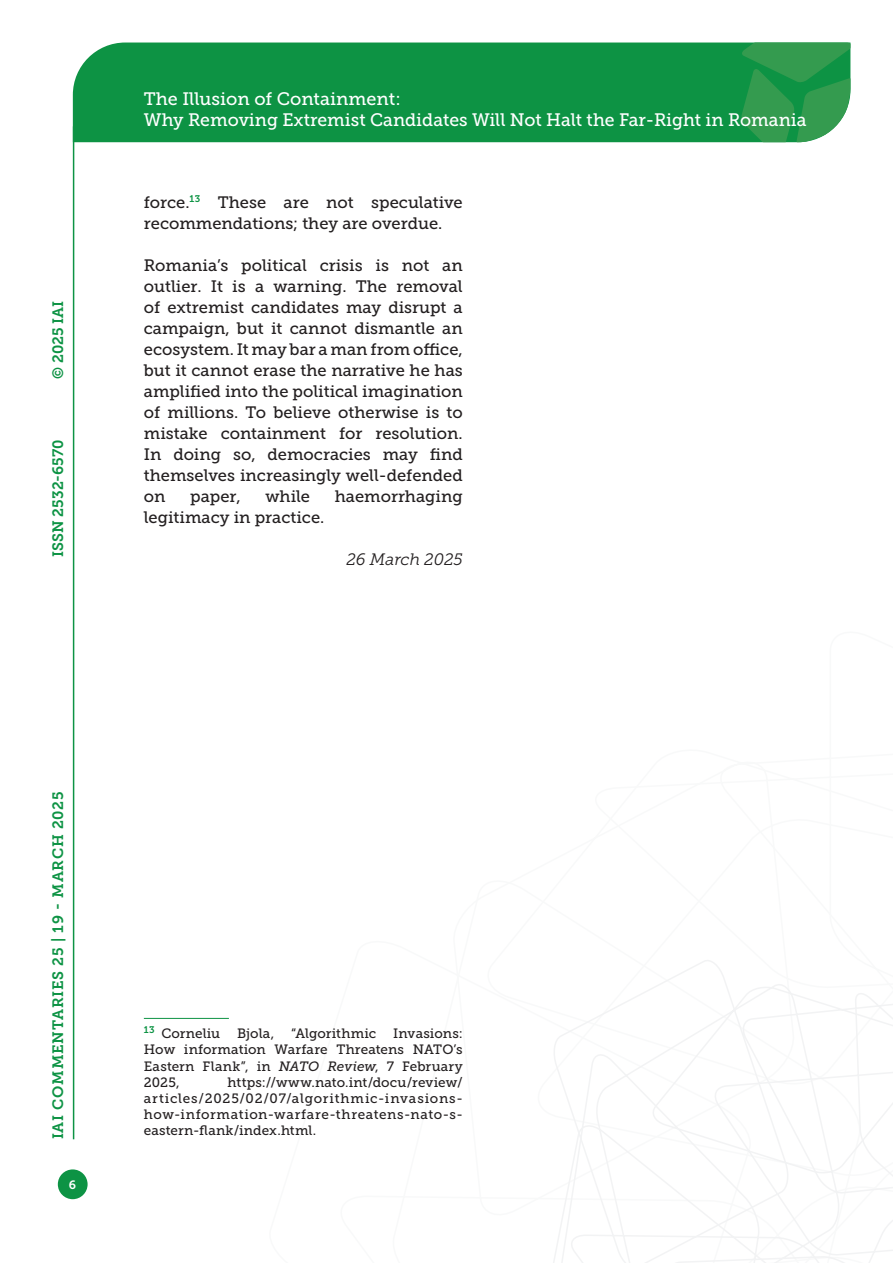
<style>
.page{position:relative;width:893px;height:1263px;background:#fff}
.page>*{position:absolute;margin:0;border:0;box-sizing:border-box;transform-origin:0 0}
.t1{font:18px/21.6px "Museo Slab 500";color:#fff}
.Testo{font:16.5px/21px "Museo Slab 500";color:#231f20}
.Testo-2{font:italic 16.5px "Museo Slab 300";color:#231f20}
.t2{font:15px "Museo Slab 700";letter-spacing:.05em;color:#0d9344}
.t3{font:15px "Museo Slab 700";color:#0d9344}
.Nota{font:13.5px/16.2px "Museo Slab 500";letter-spacing:.015em;color:#231f20;text-align:justify}
.t4{font:12px "Museo Slab 700";color:#fff}
.s1{font-style:italic}
</style>
<div class="page">
<svg style="left:553px;top:960px;width:340px;height:303px"></svg>
<div style="left:73px;top:43px;width:668px;height:99px;background:#0d9344"></div>
<svg style="left:741px;top:43px;width:109px;height:99px;background:#339d54"></svg>
<div style="left:58px;top:1169px;width:30px;height:30px;background:#0d9344;border-radius:50%"></div>
<hr style="left:73px;top:126px;width:1px;height:1013px;background:#0d9344">
<hr style="left:144px;top:1018px;width:85px;height:1px;background:#0d9344">
<p class="t2" style="left:50px;top:379px;width:80px;rotate:-90deg">© 2025 IAI</p>
<p class="t3" style="left:50px;top:557px;width:119px;rotate:-90deg">ISSN 2532-6570</p>
<p class="t1" style="left:144px;top:88px;width:664px">The Illusion of Containment:<br>Why Removing Extremist Candidates Will Not Halt the Far-Right in Romania</p>
<p class="Testo" style="left:144px;top:192px;width:320px">force.<sup>13</sup> These are not speculative recommendations; they are overdue.</p>
<p class="Testo" style="left:144px;top:255px;width:320px;text-align:justify">Romania’s political crisis is not an outlier. It is a warning. The removal of extremist candidates may disrupt a campaign, but it cannot dismantle an ecosystem. It may bar a man from office, but it cannot erase the narrative he has amplified into the political imagination of millions. To believe otherwise is to mistake containment for resolution.<br>In doing so, democracies may find themselves increasingly well-defended on</p>
<p class="Testo" style="left:190px;top:486px;width:52px">paper,</p>
<p class="Testo" style="left:266px;top:486px;width:46px">while</p>
<p class="Testo" style="left:335px;top:486px;width:129px">haemorrhaging</p>
<p class="Testo" style="left:144px;top:507px;width:182px">legitimacy in practice.</p>
<p class="Testo-2" style="left:346px;top:550px;width:118px">26 March 2025</p>
<p class="t2" style="left:50px;top:1139px;width:349px;rotate:-90deg">IAI COMMENTARIES 25 | 19 - MARCH 2025</p>
<p class="t4" style="left:69px;top:1178px;width:9px">6</p>
<p class="Nota" style="left:144px;top:1025px;width:320px"><sup>13</sup> Corneliu Bjola, “Algorithmic Invasions:<br>How information Warfare Threatens NATO’s Eastern Flank”, in <span class="s1">NATO Review</span>, 7 February 2025,</p>
<p class="Nota" style="left:144px;top:1074px;width:320px;text-indent:84px">https://www.nato.int/docu/review/ articles/2025/02/07/algorithmic-invasions&shy;how-information-warfare-threatens-nato-s&shy;eastern-flank/index.html.</p>
</div>
